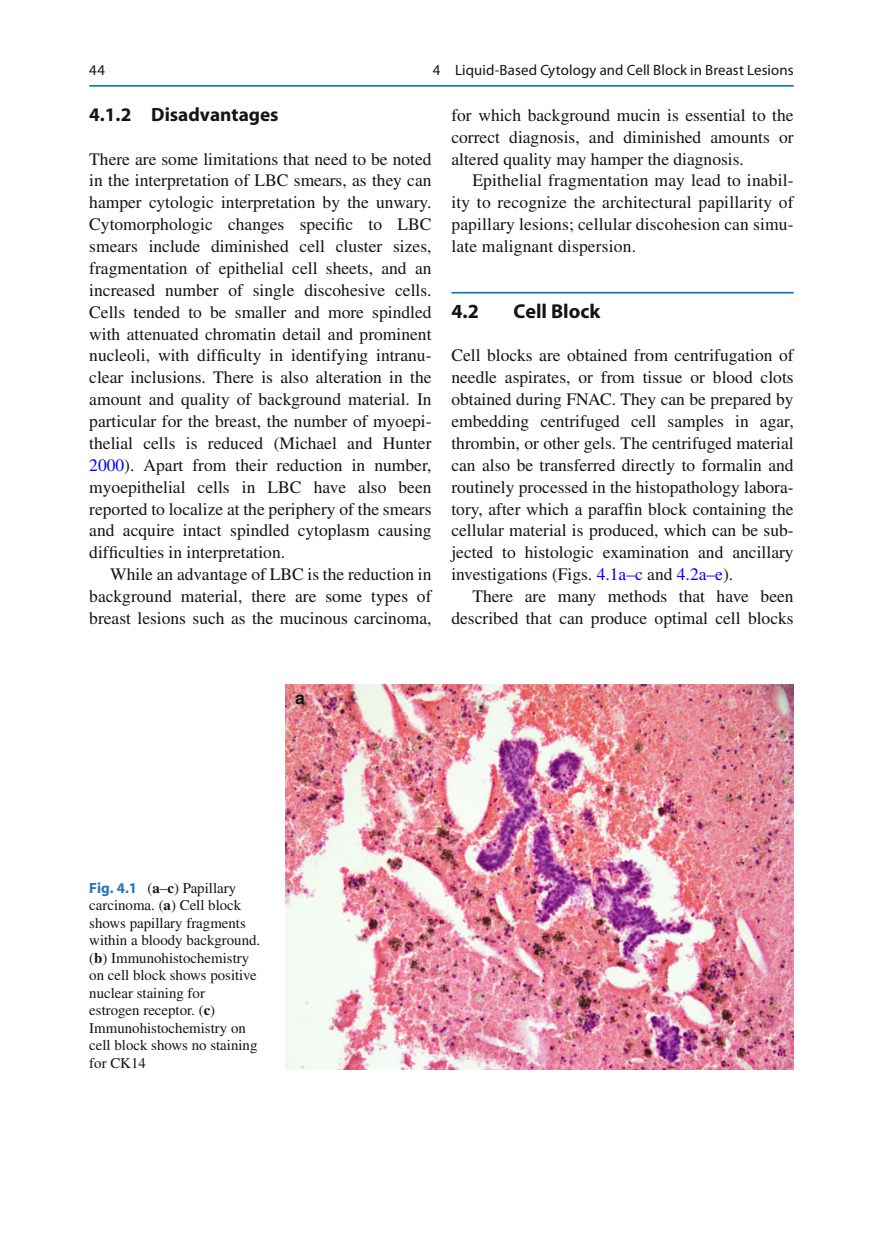
<style>
.page{position:relative;width:883px;height:1260px;background:#fff}
.page>*{position:absolute;margin:0;border:0;box-sizing:border-box;transform-origin:0 0}
.t1{font:700 20.12px "Myriad";color:#131413}
.t2{font:700 19.25px "Myriad";color:#131413}
.t3{font:17.5px/21.9px "Times";color:#131413;text-align:justify}
.t4{font:700 17.5px "Helvetica";color:#131413}
.t5{font:14.88px/17.5px "Times";color:#131413}
.t6{font:14.88px "Myriad";letter-spacing:.005em;color:#131413}
.s1{color:#00f}
.s2{font-family:"Myriad";font-weight:700;color:#1f77b9}
.s3{font-weight:700}
</style>
<div class="page">
<hr style="left:89px;top:85px;width:705px;height:2px;background:#1f77b9">
<hr style="left:451px;top:292px;width:343px;height:2px;background:#1f77b9">
<img style="left:285px;top:685px;width:509px;height:384px">
<p class="t6" style="left:89px;top:64px;width:17px">44</p>
<p class="t6" style="left:433px;top:64px;width:362px">4 Liquid-Based Cytology and Cell Block in Breast Lesions</p>
<p class="t2" style="left:89px;top:107px;width:191px">4.1.2 Disadvantages</p>
<p class="t3" style="left:89px;top:149px;width:344px">There are some limitations that need to be noted in the interpretation of LBC smears, as they can hamper cytologic interpretation by the unwary.<br>Cytomorphologic changes speci fi c to LBC smears include diminished cell cluster sizes, fragmentation of epithelial cell sheets, and an increased number of single discohesive cells.<br>Cells tended to be smaller and more spindled with attenuated chromatin detail and prominent nucleoli, with dif fi culty in identifying intranu&shy;clear inclusions. There is also alteration in the amount and quality of background material. In particular for the breast, the number of myoepi&shy;thelial cells is reduced (Michael and Hunter <span class="s1">2000</span> ) . Apart from their reduction in number, myoepithelial cells in LBC have also been reported to localize at the periphery of the smears and acquire intact spindled cytoplasm causing dif fi culties in interpretation.</p>
<p class="t3" style="left:89px;top:565px;width:344px;text-indent:21px">While an advantage of LBC is the reduction in background material, there are some types of breast lesions such as the mucinous carcinoma,</p>
<p class="t3" style="left:451px;top:106px;width:344px">for which background mucin is essential to the correct diagnosis, and diminished amounts or altered quality may hamper the diagnosis.</p>
<p class="t3" style="left:451px;top:171px;width:344px;text-indent:21px">Epithelial fragmentation may lead to inabil&shy;ity to recognize the architectural papillarity of papillary lesions; cellular discohesion can simu&shy;late malignant dispersion.</p>
<p class="t1" style="left:451px;top:303px;width:29px">4.2</p>
<p class="t1" style="left:513px;top:303px;width:88px">Cell Block</p>
<p class="t3" style="left:451px;top:346px;width:344px">Cell blocks are obtained from centrifugation of needle aspirates, or from tissue or blood clots obtained during FNAC. They can be prepared by embedding centrifuged cell samples in agar, thrombin, or other gels. The centrifuged material can also be transferred directly to formalin and routinely processed in the histopathology labora&shy;tory, after which a paraf fi n block containing the cellular material is produced, which can be sub&shy;jected to histologic examination and ancillary investigations (Figs. <span class="s1">4.1a–c</span> and <span class="s1">4.2a–e</span> ).</p>
<p class="t3" style="left:451px;top:587px;width:344px;text-align:right">There are many methods that have been described that can produce optimal cell blocks</p>
<p class="t4" style="left:295px;top:687px;width:11px">a</p>
<p class="t5" style="left:89px;top:881px;width:173px"><span class="s2">Fig. 4.1</span> ( <span class="s3">a</span> – <span class="s3">c</span> ) Papillary carcinoma. ( <span class="s3">a</span> ) Cell block shows papillary fragments within a bloody background. ( <span class="s3">b</span> ) Immunohistochemistry on cell block shows positive nuclear staining for<br>estrogen receptor. ( <span class="s3">c</span> )<br>Immunohistochemistry on cell block shows no staining for CK14</p>
</div>
